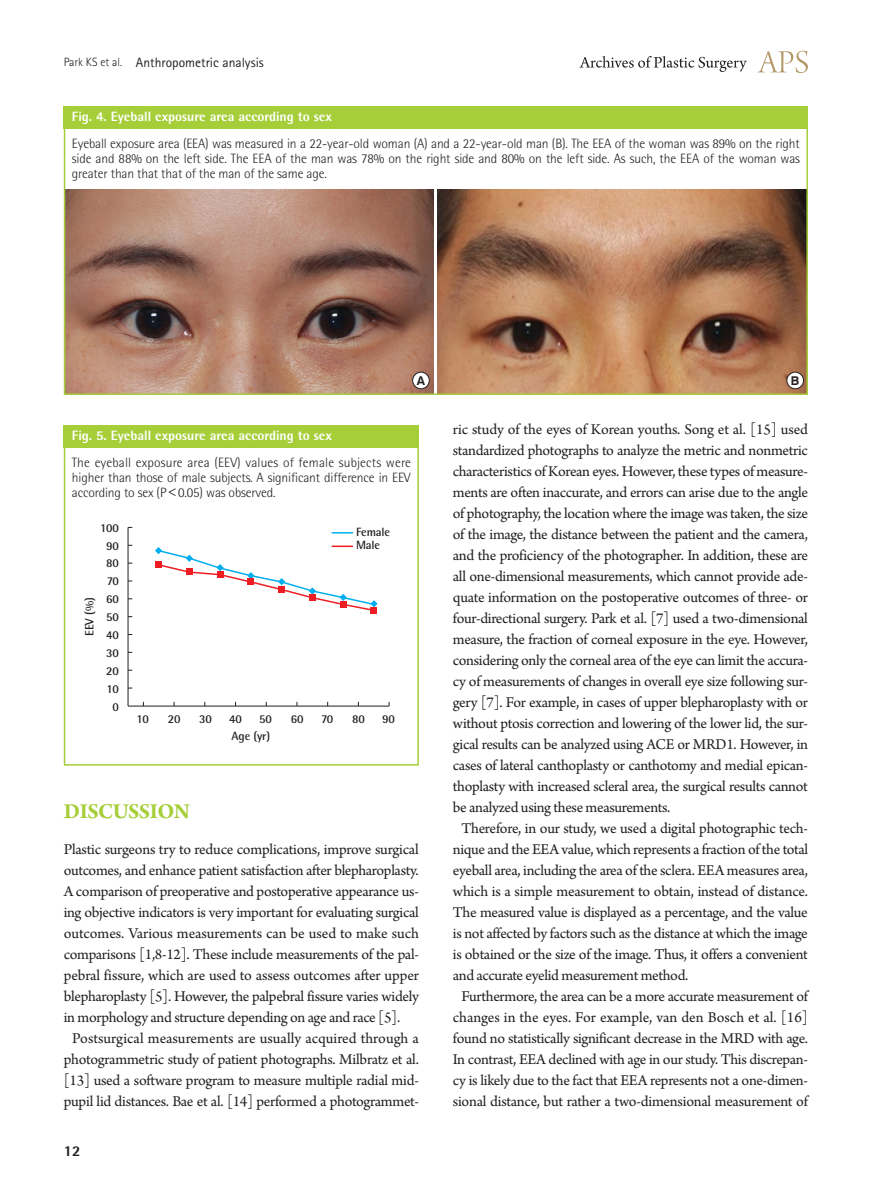
<style>
.page{position:relative;width:893px;height:1191px;background:#fff}
.page>*{position:absolute;margin:0;border:0;box-sizing:border-box;transform-origin:0 0}
.대제목{font:700 22.5px "Arno Pro";letter-spacing:-.02em;color:#a6ce39}
.본문{font:15.75px/21px "Arno Pro";letter-spacing:-.02em;color:#231f20;text-align:center}
.본문_0{font:15.75px/21px "Arno Pro";letter-spacing:-.02em;color:#231f20;text-align:justify}
.t1{font:800 15px "Rotis Semi Sans Std";color:#231f20}
.그림설명{font:300 13.5px/15px "Rotis Semi Sans Std";letter-spacing:-.01em;color:#231f20;text-align:justify}
.표그림제목{font:800 13.5px "Rotis Semi Sans Std";color:#fff}
.t2{font:13.5px "Rotis Sans Serif Std";color:#231f20}
.t3{font:700 12.15px "Swiss 721 BT";color:#231f20}
.그림지문{font:700 12px "Rotis Semi Sans Std";letter-spacing:-.01em;color:#231f20}
.s1{font-weight:300;font-size:12px}
.s2{font-family:"Dotum";font-weight:400}
</style>
<div class="page">
<svg style="left:757px;top:51px;width:51px;height:22px"></svg>
<svg style="left:579px;top:56px;width:168px;height:16px"></svg>
<div style="left:64px;top:106px;width:744px;height:23px;background:#a6ce39"></div>
<img style="left:67px;top:190px;width:367px;height:202px">
<img style="left:438px;top:190px;width:367px;height:202px">
<div style="left:413px;top:372px;width:16px;height:17px;background:#fff;border-radius:50%"></div>
<div style="left:412px;top:372px;width:17px;height:17px;border:1px solid #231f20;border-radius:50%"></div>
<div style="left:787px;top:372px;width:16px;height:17px;background:#fff;border-radius:50%"></div>
<div style="left:787px;top:372px;width:17px;height:17px;border:1px solid #231f20;border-radius:50%"></div>
<div style="left:64px;top:106px;width:744px;height:289px;border:2px solid #a6ce39"></div>
<div style="left:64px;top:425px;width:355px;height:23px;background:#a6ce39"></div>
<div style="left:64px;top:425px;width:355px;height:340px;border:2px solid #a6ce39"></div>
<hr style="left:128px;top:527px;width:1px;height:179px;background:#231f20">
<hr style="left:128px;top:705px;width:261px;height:1px;background:#231f20">
<svg style="left:332px;top:532px;width:21px;height:1px"></svg>
<hr style="left:332px;top:545px;width:21px;height:2px;background:#ee1d23">
<svg style="left:155px;top:547px;width:223px;height:66px"></svg>
<p class="t2" style="left:64px;top:54px;width:202px"><span class="s1">Park KS et al.</span> Anthropometric analysis</p>
<p class="표그림제목" style="left:72px;top:108px;width:262px">Fig. 4. Eyeball exposure area according to sex</p>
<p class="그림설명" style="left:72px;top:136px;width:730px">Eyeball exposure area (EEA) was measured in a 22-year-old woman (A) and a 22-year-old man (B). The EEA of the woman was 89% on the right side and 88% on the left side. The EEA of the man was 78% on the right side and 80% on the left side. As such, the EEA of the woman was greater than that that of the man of the same age.</p>
<p class="t3" style="left:417px;top:373px;width:10px">A</p>
<p class="t3" style="left:791px;top:373px;width:10px">B</p>
<p class="표그림제목" style="left:72px;top:427px;width:262px">Fig. 5. Eyeball exposure area according to sex</p>
<p class="그림설명" style="left:72px;top:455px;width:341px">The eyeball exposure area (EEV) values of female subjects were higher than those of male subjects. A significant difference in EEV according to sex (P<span class="s2">&lt;</span>0.05) was observed.</p>
<p class="그림지문" style="left:100px;top:520px;width:20px">100</p>
<p class="그림지문" style="left:106px;top:538px;width:14px">90</p>
<p class="그림지문" style="left:106px;top:556px;width:14px">80</p>
<p class="그림지문" style="left:107px;top:574px;width:14px">70</p>
<p class="그림지문" style="left:106px;top:592px;width:14px">60</p>
<p class="그림지문" style="left:106px;top:609px;width:14px">50</p>
<p class="그림지문" style="left:106px;top:627px;width:14px">40</p>
<p class="그림지문" style="left:106px;top:645px;width:14px">30</p>
<p class="그림지문" style="left:106px;top:663px;width:14px">20</p>
<p class="그림지문" style="left:107px;top:681px;width:14px">10</p>
<p class="그림지문" style="left:113px;top:699px;width:8px">0</p>
<p class="그림지문" style="left:356px;top:524px;width:36px">Female</p>
<p class="그림지문" style="left:356px;top:538px;width:26px">Male</p>
<p class="그림지문" style="left:82px;top:636px;width:40px;rotate:-90deg">EEV (%)</p>
<p class="그림지문" style="left:136px;top:712px;width:14px">10</p>
<p class="그림지문" style="left:168px;top:712px;width:14px">20</p>
<p class="그림지문" style="left:199px;top:712px;width:14px">30</p>
<p class="그림지문" style="left:229px;top:712px;width:14px">40</p>
<p class="그림지문" style="left:259px;top:712px;width:14px">50</p>
<p class="그림지문" style="left:291px;top:712px;width:14px">60</p>
<p class="그림지문" style="left:321px;top:712px;width:14px">70</p>
<p class="그림지문" style="left:352px;top:712px;width:14px">80</p>
<p class="그림지문" style="left:382px;top:712px;width:14px">90</p>
<p class="그림지문" style="left:232px;top:728px;width:40px">Age (yr)</p>
<p class="대제목" style="left:64px;top:798px;width:128px">DISCUSSION</p>
<p class="본문_0" style="left:64px;top:840px;width:357px">Plastic surgeons try to reduce complications, improve surgical outcomes, and enhance patient satisfaction after blepharoplasty.<br>A comparison of preoperative and postoperative appearance us&shy;ing objective indicators is very important for evaluating surgical outcomes. Various measurements can be used to make such comparisons [1,8-12]. These include measurements of the pal&shy;pebral fissure, which are used to assess outcomes after upper blepharoplasty [5]. However, the palpebral fissure varies widely in morphology and structure depending on age and race [5].</p>
<p class="본문" style="left:64px;top:1029px;width:357px">Postsurgical measurements are usually acquired through a photogrammetric study of patient photographs. Milbratz et al. [13] used a software program to measure multiple radial mid&shy;pupil lid distances. Bae et al. [14] performed a photogrammet-</p>
<p class="t1" style="left:64px;top:1141px;width:18px">12</p>
<p class="본문" style="left:453px;top:420px;width:357px;text-align:justify">ric study of the eyes of Korean youths. Song et al. [15] used standardized photographs to analyze the metric and nonmetric characteristics of Korean eyes. However, these types of measure&shy;ments are often inaccurate, and errors can arise due to the angle of photography, the location where the image was taken, the size of the image, the distance between the patient and the camera, and the proficiency of the photographer. In addition, these are all one-dimensional measurements, which cannot provide ade&shy;quate information on the postoperative outcomes of three- or four-directional surgery. Park et al. [7] used a two-dimensional measure, the fraction of corneal exposure in the eye. However, considering only the corneal area of the eye can limit the accura&shy;cy of measurements of changes in overall eye size following sur&shy;gery [7]. For example, in cases of upper blepharoplasty with or without ptosis correction and lowering of the lower lid, the sur&shy;gical results can be analyzed using ACE or MRD1. However, in cases of lateral canthoplasty or canthotomy and medial epican&shy;thoplasty with increased scleral area, the surgical results cannot be analyzed using these measurements.</p>
<p class="본문" style="left:453px;top:819px;width:357px;text-align:justify;text-indent:9px">Therefore, in our study, we used a digital photographic tech&shy;nique and the EEA value, which represents a fraction of the total eyeball area, including the area of the sclera. EEA measures area, which is a simple measurement to obtain, instead of distance.<br>The measured value is displayed as a percentage, and the value is not affected by factors such as the distance at which the image is obtained or the size of the image. Thus, it offers a convenient and accurate eyelid measurement method.</p>
<p class="본문" style="left:453px;top:987px;width:357px">Furthermore, the area can be a more accurate measurement of changes in the eyes. For example, van den Bosch et al. [16] found no statistically significant decrease in the MRD with age.<br>In contrast, EEA declined with age in our study. This discrepan&shy;cy is likely due to the fact that EEA represents not a one-dimen&shy;sional distance, but rather a two-dimensional measurement of</p>
</div>
